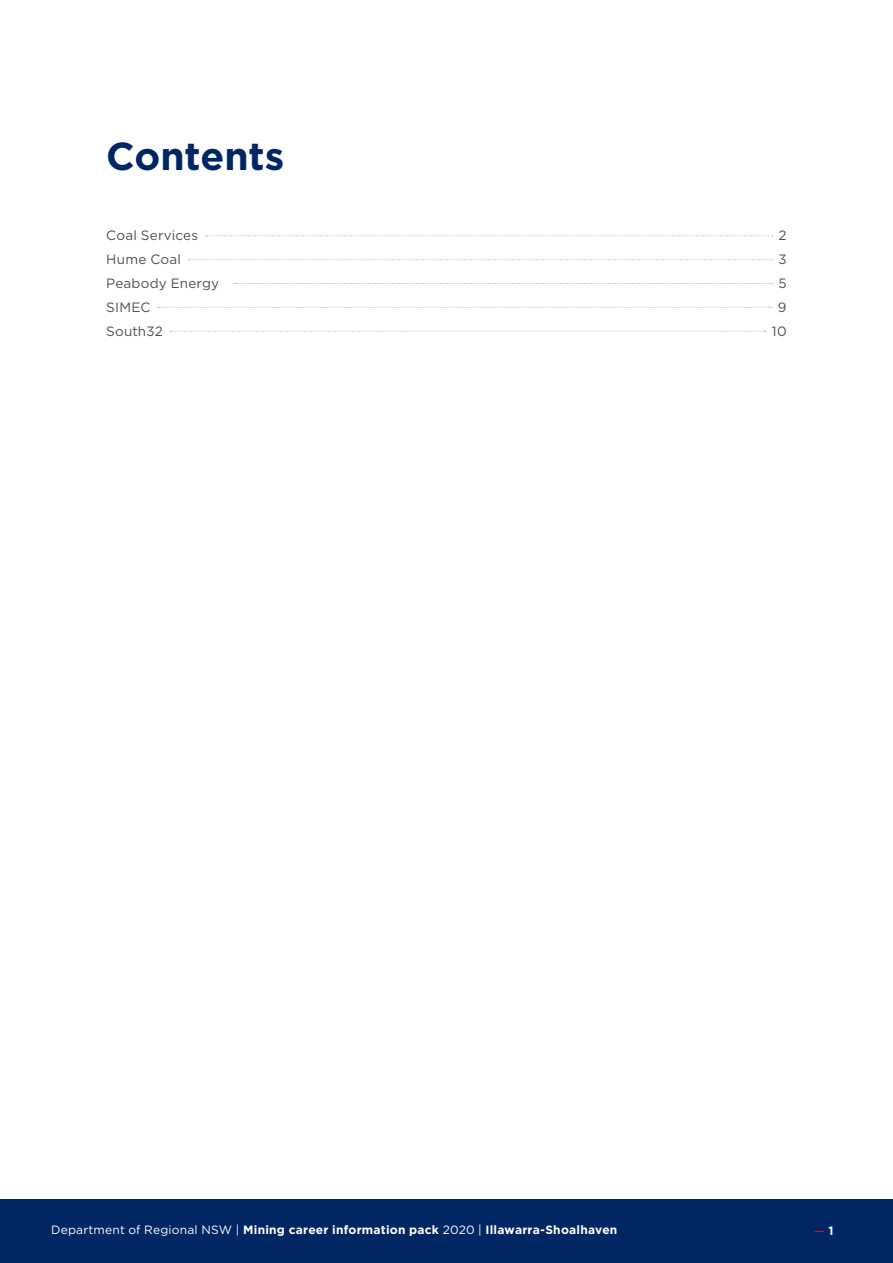
<style>
.page{position:relative;width:893px;height:1263px;background:#fff}
.page>*{position:absolute;margin:0;border:0;box-sizing:border-box;transform-origin:0 0}
.t1{font:700 39px "Gotham";color:#002664}
.t2{font:13.5px "Gotham";letter-spacing:.01em;color:#4f4f4f}
.t3{font:700 12px "Gotham";letter-spacing:.02em;color:#fff}
.t4{font:12px "Gotham";color:#d7153a}
.s1{font-weight:400}
.s2{font-weight:700;color:#fff}
</style>
<div class="page">
<svg style="left:205px;top:235px;width:567px;height:1px"></svg>
<svg style="left:188px;top:259px;width:584px;height:1px"></svg>
<svg style="left:234px;top:283px;width:538px;height:1px"></svg>
<svg style="left:158px;top:307px;width:614px;height:1px"></svg>
<svg style="left:170px;top:331px;width:596px;height:1px"></svg>
<div style="left:0;top:1199px;width:893px;height:64px;background:#002664"></div>
<h1 class="t1" style="left:106px;top:130px;width:180px">Contents</h1>
<p class="t2" style="left:106px;top:227px;width:93px">Coal Services</p>
<p class="t2" style="left:779px;top:227px;width:10px">2</p>
<p class="t2" style="left:106px;top:251px;width:76px">Hume Coal</p>
<p class="t2" style="left:778px;top:251px;width:10px">3</p>
<p class="t2" style="left:106px;top:275px;width:114px">Peabody Energy</p>
<p class="t2" style="left:778px;top:275px;width:10px">5</p>
<p class="t2" style="left:106px;top:298px;width:46px">SIMEC</p>
<p class="t2" style="left:778px;top:298px;width:10px">9</p>
<p class="t2" style="left:106px;top:322px;width:58px">South32</p>
<p class="t2" style="left:772px;top:322px;width:16px">10</p>
<p class="t3" style="left:51px;top:1222px;width:568px"><span class="s1">Department of Regional NSW |</span> Mining career information pack <span class="s1">2020 |</span> Illawarra-Shoalhaven</p>
<p class="t4" style="left:814px;top:1223px;width:21px">— <span class="s2">1</span></p>
</div>
